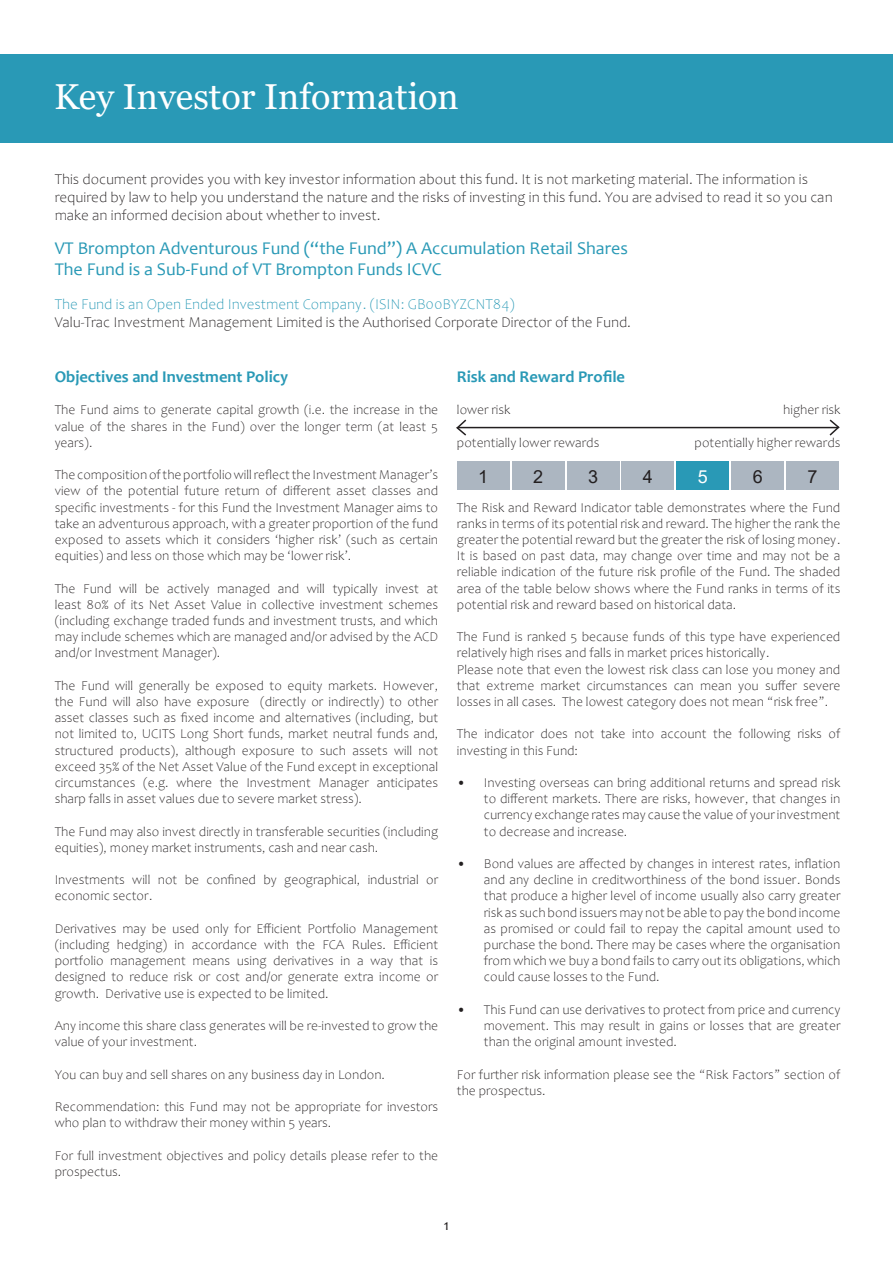
<style>
.page{position:relative;width:893px;height:1263px;background:#fff}
.page>*{position:absolute;margin:0;border:0;box-sizing:border-box;transform-origin:0 0}
.t1{font:36px "Georgia";color:#fff}
.t2{font:18px "Candara";color:#2999b6}
.t3{font:18px "Arial";color:#231f20}
.t4{font:18px "Arial";color:#fff}
.t5{font:700 16.5px "Candara";color:#2999b6}
.t6{font:300 15px/18px "Candara";color:#231f20}
.t7{font:300 15px "Candara";color:#2999b6}
.t8{font:15px "Candara";color:#231f20}
.t9{font:300 13.5px/16.2px "Candara";color:#231f20;text-align:justify}
</style>
<div class="page">
<div style="left:0;top:54px;width:893px;height:88px;background:#2999b6"></div>
<hr style="left:458px;top:427px;width:380px;height:1px;background:#231f20">
<svg style="left:828px;top:419px;width:12px;height:17px"></svg>
<svg style="left:456px;top:419px;width:12px;height:17px"></svg>
<div style="left:457px;top:461px;width:52px;height:29px;background:#acb6c1"></div>
<div style="left:512px;top:461px;width:52px;height:29px;background:#acb6c1"></div>
<div style="left:567px;top:461px;width:52px;height:29px;background:#acb6c1"></div>
<div style="left:622px;top:461px;width:52px;height:29px;background:#acb6c1"></div>
<div style="left:676px;top:461px;width:53px;height:29px;background:#2999b6"></div>
<div style="left:731px;top:461px;width:53px;height:29px;background:#acb6c1"></div>
<div style="left:786px;top:461px;width:53px;height:29px;background:#acb6c1"></div>
<p class="t1" style="left:54px;top:75px;width:406px">Key Investor Information</p>
<p class="t6" style="left:55px;top:171px;width:779px">This document provides you with key investor information about this fund. It is not marketing material. The information is required by law to help you understand the nature and the risks of investing in this fund. You are advised to read it so you can make an informed decision about whether to invest.</p>
<p class="t2" style="left:55px;top:237px;width:575px">VT Brompton Adventurous Fund (“the Fund”) A Accumulation Retail Shares</p>
<p class="t2" style="left:55px;top:258px;width:388px">The Fund is a Sub-Fund of VT Brompton Funds ICVC</p>
<p class="t7" style="left:55px;top:296px;width:461px">The Fund is an Open Ended Investment Company. (ISIN: GB00BYZCNT84)</p>
<p class="t6" style="left:55px;top:313px;width:578px">Valu-Trac Investment Management Limited is the Authorised Corporate Director of the Fund.</p>
<p class="t5" style="left:55px;top:366px;width:235px">Objectives and Investment Policy</p>
<p class="t9" style="left:55px;top:402px;width:385px">The Fund aims to generate capital growth (i.e. the increase in the value of the shares in the Fund) over the longer term (at least 5 years).</p>
<p class="t9" style="left:55px;top:467px;width:385px">The composition of the portfolio will reflect the Investment Manager’s view of the potential future return of different asset classes and specific investments - for this Fund the Investment Manager aims to take an adventurous approach, with a greater proportion of the fund exposed to assets which it considers ‘higher risk’ (such as certain equities) and less on those which may be ‘lower risk’.</p>
<p class="t9" style="left:55px;top:580px;width:385px">The Fund will be actively managed and will typically invest at least 80% of its Net Asset Value in collective investment schemes (including exchange traded funds and investment trusts, and which may include schemes which are managed and/or advised by the ACD and/or Investment Manager).</p>
<p class="t9" style="left:55px;top:677px;width:385px">The Fund will generally be exposed to equity markets. However, the Fund will also have exposure (directly or indirectly) to other asset classes such as fixed income and alternatives (including, but not limited to, UCITS Long Short funds, market neutral funds and, structured products), although exposure to such assets will not exceed 35% of the Net Asset Value of the Fund except in exceptional circumstances (e.g. where the Investment Manager anticipates sharp falls in asset values due to severe market stress).</p>
<p class="t9" style="left:55px;top:823px;width:385px">The Fund may also invest directly in transferable securities (including equities), money market instruments, cash and near cash.</p>
<p class="t9" style="left:55px;top:872px;width:385px">Investments will not be confined by geographical, industrial or economic sector.</p>
<p class="t9" style="left:55px;top:920px;width:385px">Derivatives may be used only for Efficient Portfolio Management (including hedging) in accordance with the FCA Rules. Efficient portfolio management means using derivatives in a way that is designed to reduce risk or cost and/or generate extra income or growth. Derivative use is expected to be limited.</p>
<p class="t9" style="left:55px;top:1018px;width:385px">Any income this share class generates will be re-invested to grow the value of your investment.</p>
<p class="t9" style="left:55px;top:1066px;width:332px">You can buy and sell shares on any business day in London.</p>
<p class="t9" style="left:55px;top:1099px;width:385px">Recommendation: this Fund may not be appropriate for investors who plan to withdraw their money within 5 years.</p>
<p class="t9" style="left:55px;top:1147px;width:385px">For full investment objectives and policy details please refer to the prospectus.</p>
<p class="t5" style="left:457px;top:366px;width:170px">Risk and Reward Profile</p>
<p class="t9" style="left:457px;top:402px;width:55px">lower risk</p>
<p class="t9" style="left:783px;top:402px;width:59px">higher risk</p>
<p class="t9" style="left:457px;top:434px;width:144px">potentially lower rewards</p>
<p class="t9" style="left:695px;top:434px;width:147px">potentially higher rewards</p>
<p class="t3" style="left:478px;top:464px;width:12px">1</p>
<p class="t3" style="left:533px;top:464px;width:12px">2</p>
<p class="t3" style="left:588px;top:464px;width:12px">3</p>
<p class="t3" style="left:643px;top:464px;width:12px">4</p>
<p class="t4" style="left:698px;top:464px;width:12px">5</p>
<p class="t3" style="left:753px;top:464px;width:12px">6</p>
<p class="t3" style="left:808px;top:464px;width:12px">7</p>
<p class="t9" style="left:457px;top:499px;width:385px">The Risk and Reward Indicator table demonstrates where the Fund ranks in terms of its potential risk and reward. The higher the rank the greater the potential reward but the greater the risk of losing money.<br>It is based on past data, may change over time and may not be a reliable indication of the future risk profile of the Fund. The shaded area of the table below shows where the Fund ranks in terms of its potential risk and reward based on historical data.</p>
<p class="t9" style="left:457px;top:629px;width:385px">The Fund is ranked 5 because funds of this type have experienced relatively high rises and falls in market prices historically.</p>
<p class="t9" style="left:457px;top:661px;width:385px">Please note that even the lowest risk class can lose you money and that extreme market circumstances can mean you suffer severe losses in all cases. The lowest category does not mean “risk free”.</p>
<p class="t9" style="left:457px;top:726px;width:385px">The indicator does not take into account the following risks of investing in this Fund:</p>
<p class="t9" style="left:484px;top:775px;width:358px;text-indent:-27px">• Investing overseas can bring additional returns and spread risk to different markets. There are risks, however, that changes in currency exchange rates may cause the value of your investment to decrease and increase.</p>
<p class="t9" style="left:484px;top:856px;width:358px;text-indent:-27px">• Bond values are affected by changes in interest rates, inflation and any decline in creditworthiness of the bond issuer. Bonds that produce a higher level of income usually also carry greater risk as such bond issuers may not be able to pay the bond income as promised or could fail to repay the capital amount used to purchase the bond. There may be cases where the organisation from which we buy a bond fails to carry out its obligations, which could cause losses to the Fund.</p>
<p class="t9" style="left:484px;top:1001px;width:358px;text-indent:-27px">• This Fund can use derivatives to protect from price and currency movement. This may result in gains or losses that are greater than the original amount invested.</p>
<p class="t9" style="left:457px;top:1066px;width:385px">For further risk information please see the “Risk Factors” section of the prospectus.</p>
<p class="t8" style="left:444px;top:1216px;width:7px">1</p>
</div>
